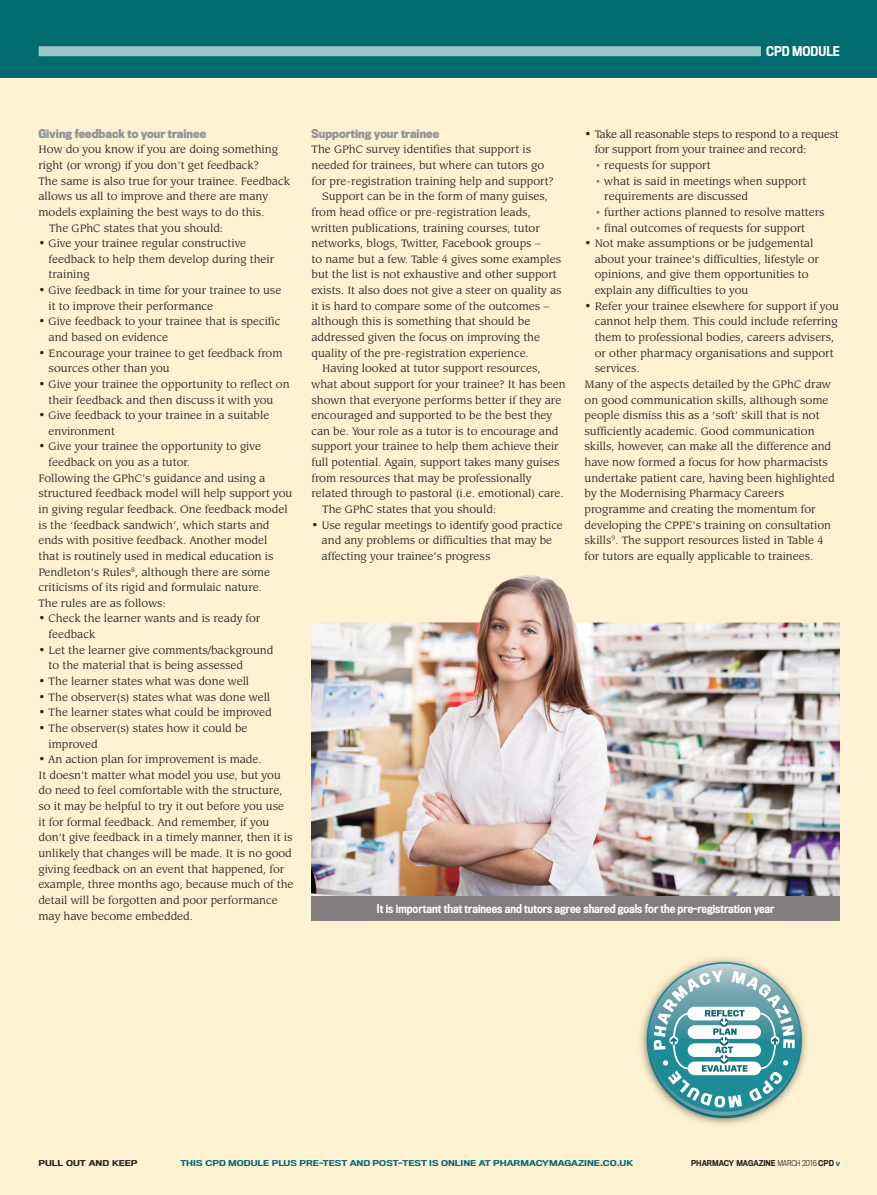
<style>
.page{position:relative;width:877px;height:1195px;background:#fff}
.page>*{position:absolute;margin:0;border:0;box-sizing:border-box;transform-origin:0 0}
.t1{font:500 12.5px "Titling Gothic FB Cond";color:#fff;scale:1.07 1}
.t2{font:11.88px/15.6px "Leawood IT Cby BT";color:#232122}
.t3{font:11.88px/15.6px "Leawood IT Cby BT";letter-spacing:-.02em;color:#232122}
.t4{font:500 11.25px "Titling Gothic FB Cond";color:#fff}
.t5{font:700 11.25px "Titling Gothic FB Narrow";color:#919498;scale:.9 1}
.t6{font:500 7.5px "Titling Gothic FB Narrow";color:#006c6f;scale:1.3 1}
.t7{font:500 7.5px "Titling Gothic FB Narrow";color:#232122}
.t8{font:500 7.5px "Titling Gothic FB Narrow";color:#232122;scale:1.3 1}
.s1{font-size:10px;color:#837e7d}
.s2{font-weight:300}
.s3{color:#006c6f}
</style>
<div class="page">
<div style="left:0;top:0;width:876px;height:1194px;background:#fff1d1"></div>
<div style="left:0;top:0;width:876px;height:78px;background:#006c6f"></div>
<div style="left:39px;top:46px;width:721px;height:10px;background:#9bc6c9"></div>
<img style="left:641px;top:958px;width:166px;height:167px">
<svg style="left:649px;top:970px;width:150px;height:145px;background:#8ebcbe"></svg>
<img style="left:311px;top:578px;width:528px;height:317px">
<div style="left:311px;top:895px;width:528px;height:25px;background:#837e7d"></div>
<p class="t1" style="left:766px;top:44px;width:70px">CPD MODULE</p>
<p class="t5" style="left:38px;top:127px;width:188px">Giving feedback to your trainee</p>
<p class="t2" style="left:38px;top:143px;width:241px">How do you know if you are doing something</p>
<p class="t2" style="left:38px;top:158px;width:222px">right (or wrong) if you don’t get feedback?</p>
<p class="t2" style="left:38px;top:174px;width:253px">The same is also true for your trainee. Feedback</p>
<p class="t2" style="left:38px;top:190px;width:231px">allows us all to improve and there are many</p>
<p class="t2" style="left:38px;top:205px;width:227px">models explaining the best ways to do this.</p>
<p class="t2" style="left:49px;top:221px;width:175px">The GPhC states that you should:</p>
<p class="t2" style="left:49px;top:236px;width:227px;text-indent:-10px">• Give your trainee regular constructive feedback to help them develop during their training</p>
<p class="t2" style="left:49px;top:283px;width:234px;text-indent:-10px">• Give feedback in time for your trainee to use it to improve their performance</p>
<p class="t2" style="left:49px;top:315px;width:233px;text-indent:-10px">• Give feedback to your trainee that is specific and based on evidence</p>
<p class="t2" style="left:49px;top:346px;width:235px;text-indent:-10px">• Encourage your trainee to get feedback from sources other than you</p>
<p class="t2" style="left:38px;top:377px;width:253px;text-align:center">• Give your trainee the opportunity to reflect on their feedback and then discuss it with you</p>
<p class="t2" style="left:49px;top:408px;width:222px;text-indent:-10px">• Give feedback to your trainee in a suitable environment</p>
<p class="t2" style="left:38px;top:440px;width:224px">• Give your trainee the opportunity to give</p>
<p class="t2" style="left:49px;top:455px;width:143px">feedback on you as a tutor.</p>
<p class="t2" style="left:38px;top:471px;width:228px">Following the GPhC’s guidance and using a</p>
<p class="t2" style="left:38px;top:486px;width:255px">structured feedback model will help support you</p>
<p class="t2" style="left:38px;top:502px;width:251px">in giving regular feedback. One feedback model</p>
<p class="t2" style="left:38px;top:518px;width:232px">is the ‘feedback sandwich’, which starts and</p>
<p class="t2" style="left:38px;top:533px;width:230px">ends with positive feedback. Another model</p>
<p class="t2" style="left:38px;top:549px;width:236px">that is routinely used in medical education is</p>
<p class="t2" style="left:38px;top:565px;width:233px">Pendleton’s Rules<sup>8</sup>, although there are some</p>
<p class="t2" style="left:38px;top:580px;width:225px">criticisms of its rigid and formulaic nature.</p>
<p class="t2" style="left:38px;top:596px;width:129px">The rules are as follows:</p>
<p class="t2" style="left:49px;top:611px;width:213px;text-indent:-10px">• Check the learner wants and is ready for feedback</p>
<p class="t2" style="left:49px;top:643px;width:226px;text-indent:-10px">• Let the learner give comments/background to the material that is being assessed</p>
<p class="t2" style="left:38px;top:674px;width:212px">• The learner states what was done well</p>
<p class="t2" style="left:38px;top:690px;width:233px">• The observer(s) states what was done well</p>
<p class="t2" style="left:38px;top:705px;width:235px">• The learner states what could be improved</p>
<p class="t2" style="left:49px;top:721px;width:200px;text-indent:-10px">• The observer(s) states how it could be improved</p>
<p class="t2" style="left:38px;top:752px;width:256px">• An action plan for improvement is made.<br>It doesn’t matter what model you use, but you do need to feel comfortable with the structure, so it may be helpful to try it out before you use it for formal feedback. And remember, if you don’t give feedback in a timely manner, then it is unlikely that changes will be made. It is no good giving feedback on an event that happened, for example, three months ago, because much of the detail will be forgotten and poor performance may have become embedded.</p>
<p class="t5" style="left:311px;top:127px;width:143px">Supporting your trainee</p>
<p class="t2" style="left:311px;top:143px;width:221px">The GPhC survey identifies that support is</p>
<p class="t2" style="left:311px;top:158px;width:234px">needed for trainees, but where can tutors go</p>
<p class="t2" style="left:311px;top:174px;width:244px">for pre-registration training help and support?</p>
<p class="t2" style="left:322px;top:190px;width:227px">Support can be in the form of many guises,</p>
<p class="t2" style="left:311px;top:205px;width:221px">from head office or pre-registration leads,</p>
<p class="t2" style="left:311px;top:221px;width:230px">written publications, training courses, tutor</p>
<p class="t2" style="left:311px;top:236px;width:231px">networks, blogs, Twitter, Facebook groups –</p>
<p class="t2" style="left:311px;top:252px;width:251px">to name but a few. Table 4 gives some examples</p>
<p class="t2" style="left:311px;top:268px;width:247px">but the list is not exhaustive and other support</p>
<p class="t2" style="left:311px;top:283px;width:252px">exists. It also does not give a steer on quality as</p>
<p class="t2" style="left:311px;top:299px;width:239px">it is hard to compare some of the outcomes –</p>
<p class="t2" style="left:311px;top:315px;width:220px">although this is something that should be</p>
<p class="t2" style="left:311px;top:330px;width:230px">addressed given the focus on improving the</p>
<p class="t2" style="left:311px;top:346px;width:219px">quality of the pre-registration experience.</p>
<p class="t2" style="left:322px;top:361px;width:220px">Having looked at tutor support resources,</p>
<p class="t2" style="left:311px;top:377px;width:255px">what about support for your trainee? It has been</p>
<p class="t2" style="left:311px;top:393px;width:251px">shown that everyone performs better if they are</p>
<p class="t2" style="left:311px;top:408px;width:242px">encouraged and supported to be the best they</p>
<p class="t2" style="left:311px;top:424px;width:248px">can be. Your role as a tutor is to encourage and</p>
<p class="t2" style="left:311px;top:440px;width:249px">support your trainee to help them achieve their</p>
<p class="t2" style="left:311px;top:455px;width:249px">full potential. Again, support takes many guises</p>
<p class="t2" style="left:311px;top:471px;width:221px">from resources that may be professionally</p>
<p class="t2" style="left:311px;top:486px;width:254px">related through to pastoral (i.e. emotional) care.</p>
<p class="t2" style="left:322px;top:502px;width:175px">The GPhC states that you should:</p>
<p class="t2" style="left:321px;top:518px;width:243px;text-indent:-10px">• Use regular meetings to identify good practice and any problems or difficulties that may be affecting your trainee’s progress</p>
<p class="t3" style="left:594px;top:127px;width:245px;text-indent:-10px">• Take all reasonable steps to respond to a request for support from your trainee and record:</p>
<p class="t2" style="left:595px;top:158px;width:117px"><span class="s1">•</span> requests for support</p>
<p class="t2" style="left:604px;top:174px;width:204px;text-indent:-9px"><span class="s1">•</span> what is said in meetings when support requirements are discussed</p>
<p class="t2" style="left:595px;top:205px;width:231px"><span class="s1">•</span> further actions planned to resolve matters</p>
<p class="t2" style="left:595px;top:221px;width:211px"><span class="s1">•</span> final outcomes of requests for support</p>
<p class="t2" style="left:594px;top:236px;width:226px;text-indent:-10px">• Not make assumptions or be judgemental about your trainee’s difficulties, lifestyle or opinions, and give them opportunities to explain any difficulties to you</p>
<p class="t2" style="left:584px;top:299px;width:256px">• Refer your trainee elsewhere for support if you</p>
<p class="t2" style="left:594px;top:315px;width:244px">cannot help them. This could include referring</p>
<p class="t2" style="left:594px;top:330px;width:241px">them to professional bodies, careers advisers,</p>
<p class="t2" style="left:594px;top:346px;width:240px">or other pharmacy organisations and support</p>
<p class="t2" style="left:594px;top:361px;width:47px">services.</p>
<p class="t2" style="left:584px;top:377px;width:248px">Many of the aspects detailed by the GPhC draw</p>
<p class="t2" style="left:584px;top:393px;width:245px">on good communication skills, although some</p>
<p class="t2" style="left:584px;top:408px;width:236px">people dismiss this as a ‘soft’ skill that is not</p>
<p class="t2" style="left:584px;top:424px;width:231px">sufficiently academic. Good communication</p>
<p class="t2" style="left:584px;top:440px;width:248px">skills, however, can make all the difference and</p>
<p class="t2" style="left:584px;top:455px;width:245px">have now formed a focus for how pharmacists</p>
<p class="t2" style="left:584px;top:471px;width:252px">undertake patient care, having been highlighted</p>
<p class="t2" style="left:584px;top:486px;width:201px">by the Modernising Pharmacy Careers</p>
<p class="t2" style="left:584px;top:502px;width:232px">programme and creating the momentum for</p>
<p class="t2" style="left:584px;top:518px;width:248px">developing the CPPE’s training on consultation</p>
<p class="t2" style="left:584px;top:533px;width:240px">skills<sup>9</sup>. The support resources listed in Table 4</p>
<p class="t2" style="left:584px;top:549px;width:230px">for tutors are equally applicable to trainees.</p>
<p class="t4" style="left:377px;top:902px;width:399px">It is important that trainees and tutors agree shared goals for the pre-registration year</p>
<p class="t8" style="left:38px;top:1158px;width:78px">PULL OUT AND KEEP</p>
<p class="t6" style="left:180px;top:1158px;width:349px">THIS CPD MODULE PLUS PRE-TEST AND POST-TEST IS ONLINE AT PHARMACYMAGAZINE.CO.UK</p>
<p class="t7" style="left:691px;top:1158px;width:150px">PHARMACY MAGAZINE <span class="s2">MARCH 2016</span> CPD <span class="s3">v</span></p>
</div>
